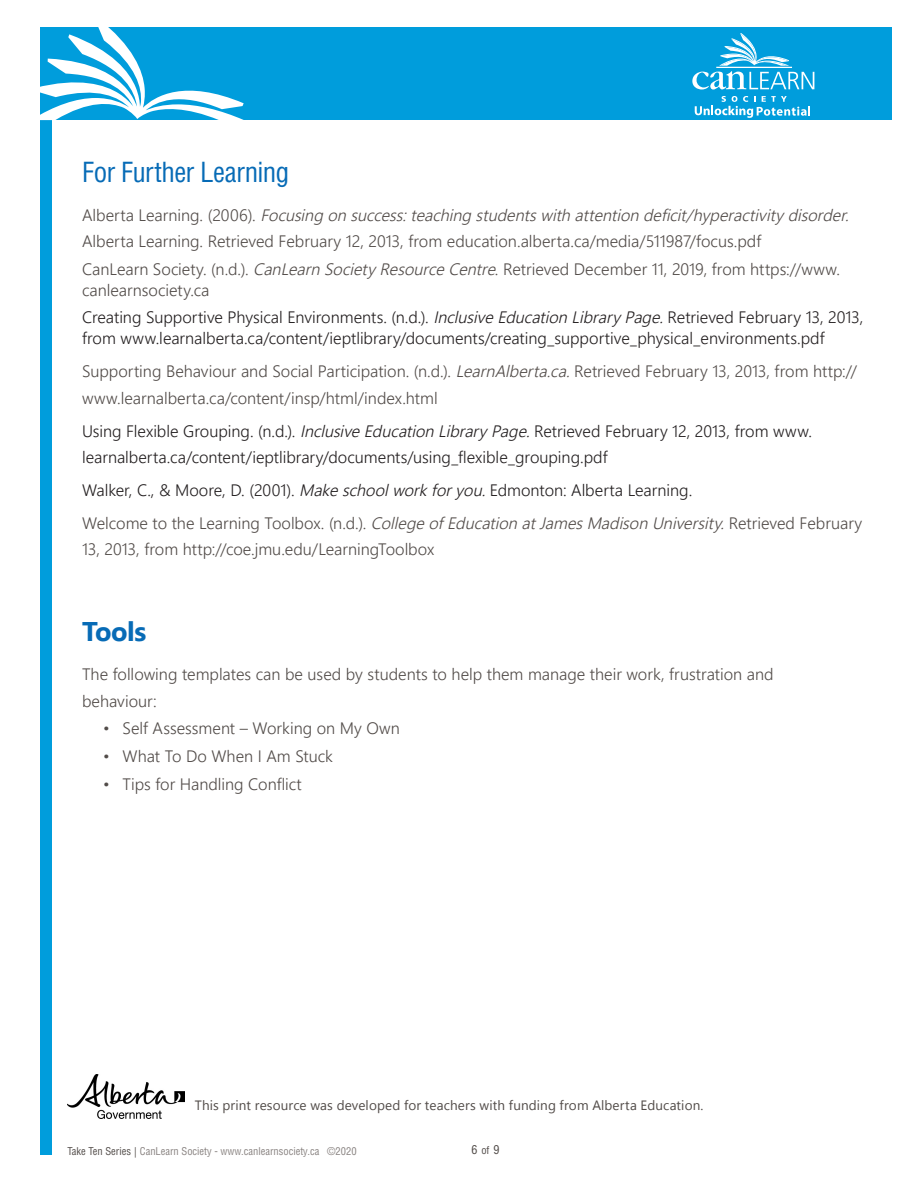
<style>
.page{position:relative;width:918px;height:1188px;background:#fff}
.page>*{position:absolute;margin:0;border:0;box-sizing:border-box;transform-origin:0 0}
.t1{font:condensed 27px "Helvetica LT Std";letter-spacing:-.02em;color:#076bb6}
.t2{font:700 27px "Leelawadee UI";letter-spacing:-.02em;color:#076bb6}
.Body_Copy{font:300 16.5px/26.2px "Leelawadee UI";color:#524c49}
.Body_Copy-2{font:300 16.5px/21px "Leelawadee UI";color:#231f20}
.Body_Copy-3{font:13.5px "Leelawadee UI";letter-spacing:.01em;color:#524c49}
.t3{font:condensed 12px "Helvetica LT Std";color:#524c49}
.t4{font:condensed 10.5px "Helvetica LT Std";color:#898381}
.s1{font-style:italic}
.s2{color:#524c49}
.s3{font-size:10.5px}
</style>
<div class="page">
<div style="left:40px;top:28px;width:852px;height:1127px;background:#009ddc"></div>
<div style="left:53px;top:120px;width:865px;height:1068px;background:#fff"></div>
<svg style="left:692px;top:33px;width:122px;height:57px"></svg>
<svg style="left:695px;top:96px;width:115px;height:22px"></svg>
<svg style="left:40px;top:27px;width:204px;height:93px"></svg>
<img style="left:67px;top:1075px;width:118px;height:44px">
<h2 class="t1" style="left:82px;top:156px;width:209px">For Further Learning</h2>
<p class="Body_Copy" style="left:82px;top:202px;width:773px;line-height:25.5px">A l b e r t a L e a r n i n g . ( 2 0 0 6 ) . <span class="s1">Focusing on success:teaching studentswith attention deficit/hyperactivity disorder.<br></span>Alberta Learning. Retrieved February 12, 2013, from education.alberta.ca/media/511987/focus.pdf</p>
<p class="Body_Copy" style="left:82px;top:257px;width:760px;line-height:21px">CanLearn Society. (n.d.). <span class="s1">CanLearn Society Resource Centre</span>. Retrieved December 11, 2019, from https://www. canlearnsociety.ca</p>
<p class="Body_Copy-2" style="left:82px;top:306px;width:783px">Creating Supportive Physical Environments. (n.d.). <span class="s1">Inclusive Education Library Page.</span>Retrieved February 13, 2013, from www.learnalberta.ca/content/ieptlibrary/documents/creating_supportive_physical_environments.pdf</p>
<p class="Body_Copy" style="left:82px;top:358px;width:777px">Supporting Behaviour and Social Participation. (n.d.). <span class="s1">LearnAlberta.ca.</span>Retrieved February 13, 2013, from http:// www.learnalberta.ca/content/insp/html/index.html</p>
<p class="Body_Copy-2" style="left:82px;top:417px;width:731px;line-height:26.2px">Using Flexible Grouping. (n.d.). <span class="s1">Inclusive Education Library Page.</span>Retrieved February 12, 2013, from www. learnalberta.ca/content/ieptlibrary/documents/using_flexible_grouping.pdf</p>
<p class="Body_Copy-2" style="left:82px;top:479px;width:612px">Walker, C., &amp; Moore, D. (2001). <span class="s1">Make schoolworkforyou.</span>Edmonton: Alberta Learning.</p>
<p class="Body_Copy" style="left:82px;top:509px;width:782px">Welcome to the Learning Toolbox. (n.d.). <span class="s1">College ofEducation atJamesMadison University.</span>Retrieved February<br>13, 2013, from http://coe.jmu.edu/LearningToolbox</p>
<h2 class="t2" style="left:82px;top:612px;width:66px">Tools</h2>
<p class="Body_Copy" style="left:82px;top:661px;width:693px">The following templates can be used by students to help them manage their work, frustration and behaviour:</p>
<p class="Body_Copy" style="left:103px;top:715px;width:298px">• Self Assessment – Working on My Own</p>
<p class="Body_Copy" style="left:103px;top:742px;width:231px">• What To Do When I Am Stuck</p>
<p class="Body_Copy" style="left:103px;top:770px;width:200px">• Tips for Handling Conflict</p>
<p class="Body_Copy-3" style="left:195px;top:1096px;width:510px">This print resource was developed for teachers with funding from Alberta Education.</p>
<p class="t4" style="left:67px;top:1145px;width:291px"><span class="s2">Take Ten Series |</span> CanLearn Society - www.canlearnsociety.ca ©2020</p>
<p class="t3" style="left:472px;top:1143px;width:29px">6 <span class="s3">of</span> 9</p>
</div>
